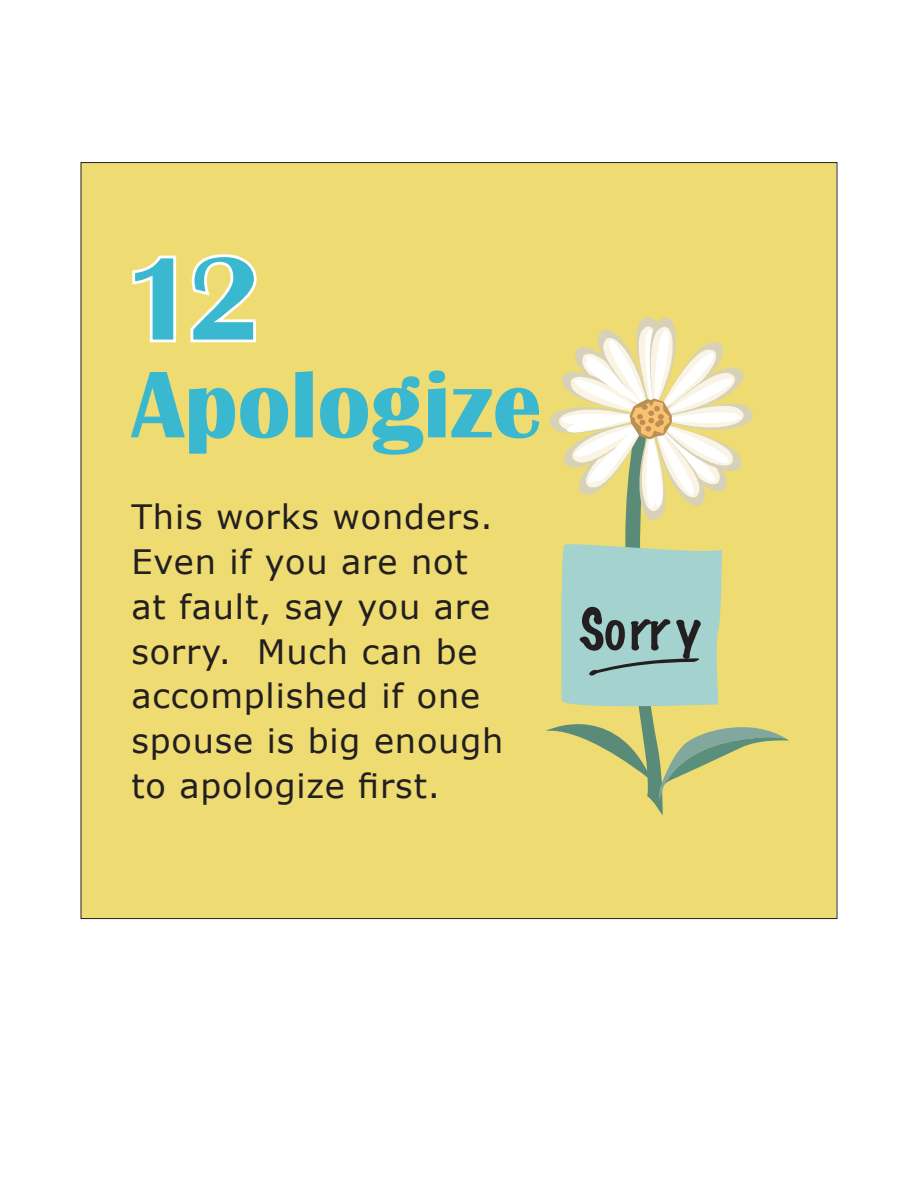
<style>
.page{position:relative;width:918px;height:1188px;background:#fff}
.page>*{position:absolute;margin:0;border:0;box-sizing:border-box;transform-origin:0 0}
.t1{font:700 126px "Britannic";color:#3ab8cf}
.t2{font:700 97.95px "Britannic";color:#3ab8cf}
.t3{font:100 51.45px "Marker Felt";letter-spacing:.04em;color:#231f20}
.t4{font:33.6px/44.8px "Verdana";letter-spacing:.025em;color:#231f20}
</style>
<div class="page">
<div style="left:81px;top:163px;width:755px;height:756px;background:#eedb71"></div>
<svg style="left:132px;top:255px;width:45px;height:88px"></svg>
<svg style="left:190px;top:254px;width:67px;height:89px"></svg>
<svg style="left:546px;top:528px;width:117px;height:288px"></svg>
<svg style="left:658px;top:716px;width:131px;height:89px"></svg>
<svg style="left:560px;top:541px;width:162px;height:169px;background:#a9d0c2"></svg>
<svg style="left:549px;top:317px;width:204px;height:211px"></svg>
<h1 class="t1" style="left:122px;top:228px;width:142px">12</h1>
<h2 class="t2" style="left:131px;top:350px;width:412px">Apologize</h2>
<p class="t4" style="left:131px;top:494px;width:374px">This works wonders.<br>Even if you are not at fault, say you are sorry. Much can be accomplished if one spouse is big enough to apologize first.</p>
<h3 class="t3" style="left:579px;top:595px;width:123px">Sorry</h3>
</div>
